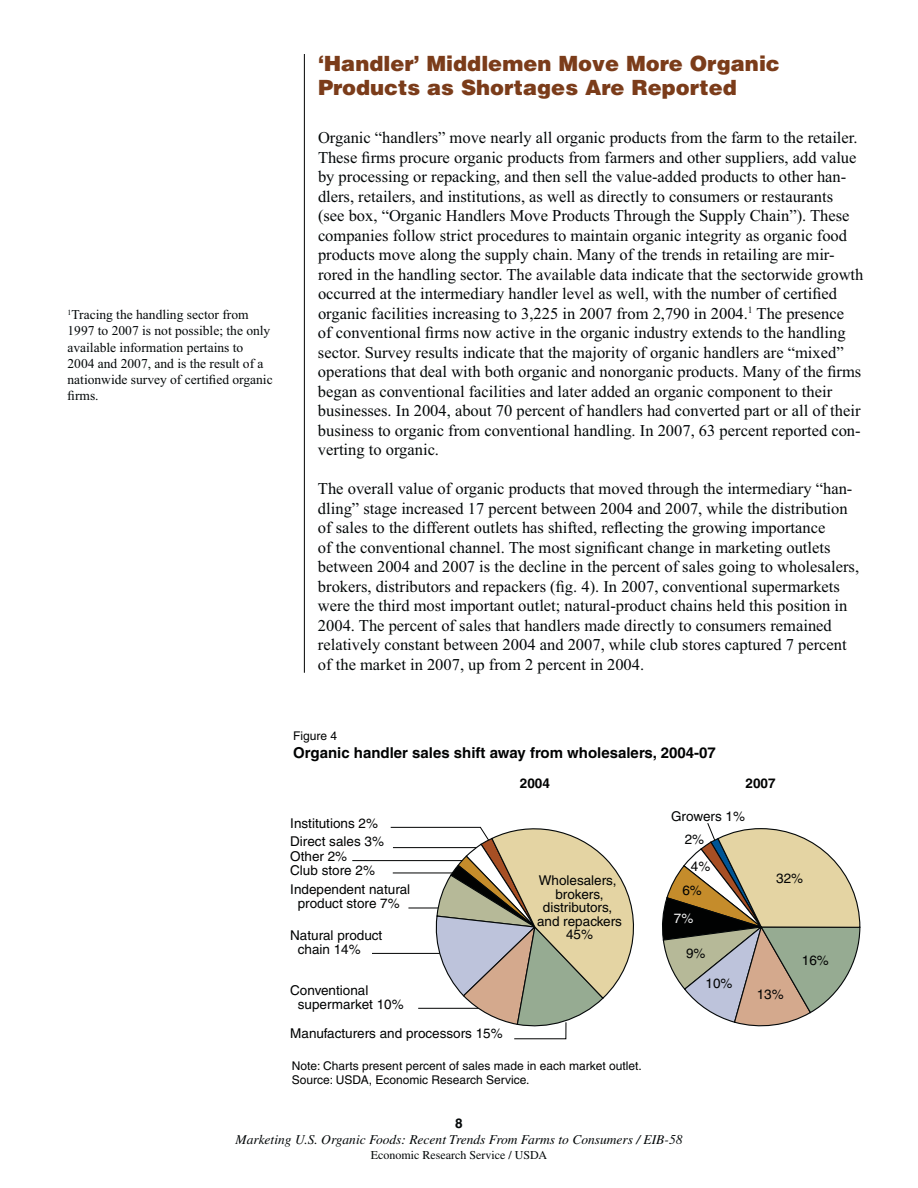
<style>
.page{position:relative;width:918px;height:1188px;background:#fff}
.page>*{position:absolute;margin:0;border:0;box-sizing:border-box;transform-origin:0 0}
.t1{font:900 21px/24px "Helvetica";color:#7b3c1a}
.t2{font:16.5px/19.5px "Times New Roman";color:#040809}
.t3{font:700 15px "Helvetica";color:#010202}
.t4{font:13.5px/13.5px "Helvetica";color:#010202}
.t5{font:13.5px/16.2px "Times New Roman";color:#040809}
.t6{font:italic 13.5px "Times";color:#040809}
.t7{font:700 13.5px "Helvetica";color:#010202}
.t8{font:13.5px "Helvetica";color:#f2f2f2}
.t9{font:700 13.5px "Helvetica";color:#040809}
.t10{font:12px/13.5px "Helvetica";color:#010202}
.t11{font:12px "Times";color:#040809}
.s1{font-family:"Myriad Pro"}
</style>
<div class="page">
<hr style="left:304px;top:54px;width:1px;height:619px;background:#010202">
<hr style="left:352px;top:860px;width:149px;height:1px;background:#010202">
<hr style="left:372px;top:953px;width:103px;height:1px;background:#010202">
<svg style="left:662px;top:823px;width:199px;height:204px"></svg>
<svg style="left:390px;top:826px;width:244px;height:214px"></svg>
<p class="t5" style="left:68px;top:308px;width:207px"><sup>1</sup>Tracing the handling sector from<br>1997 to 2007 is not possible; the only available information pertains to<br>2004 and 2007, and is the result of a nationwide survey of certified organic firms.</p>
<p class="t1" style="left:318px;top:53px;width:463px">‘Handler’ Middlemen Move More Organic<br>Products as Shortages Are Reported</p>
<p class="t2" style="left:318px;top:130px;width:547px">Organic “handlers” move nearly all organic products from the farm to the retailer.<br>These firms procure organic products from farmers and other suppliers, add value by processing or repacking, and then sell the value-added products to other han&shy;dlers, retailers, and institutions, as well as directly to consumers or restaurants (see box, “Organic Handlers Move Products Through the Supply Chain”). These companies follow strict procedures to maintain organic integrity as organic food products move along the supply chain. Many of the trends in retailing are mir&shy;rored in the handling sector. The available data indicate that the sectorwide growth occurred at the intermediary handler level as well, with the number of certified organic facilities increasing to 3,225 in 2007 from 2,790 in 2004.<sup>1</sup> The presence<br>of conventional firms now active in the organic industry extends to the handling sector. Survey results indicate that the majority of organic handlers are “mixed” operations that deal with both organic and nonorganic products. Many of the firms began as conventional facilities and later added an organic component to their businesses. In 2004, about 70 percent of handlers had converted part or all of their business to organic from conventional handling. In 2007, 63 percent reported con&shy;verting to organic.</p>
<p class="t2" style="left:318px;top:481px;width:543px">The overall value of organic products that moved through the intermediary “han&shy;dling” stage increased 17 percent between 2004 and 2007, while the distribution of sales to the different outlets has shifted, reflecting the growing importance<br>of the conventional channel. The most significant change in marketing outlets between 2004 and 2007 is the decline in the percent of sales going to wholesalers, brokers, distributors and repackers (fig. 4). In 2007, conventional supermarkets were the third most important outlet; natural-product chains held this position in 2004. The percent of sales that handlers made directly to consumers remained relatively constant between 2004 and 2007, while club stores captured 7 percent of the market in 2007, up from 2 percent in 2004.</p>
<p class="t10" style="left:293px;top:730px;width:46px">Figure 4</p>
<p class="t3" style="left:293px;top:747px;width:424px">Organic handler sales shift away from wholesalers, 2004-07</p>
<p class="t4" style="left:290px;top:817px;width:89px">Institutions 2%</p>
<p class="t4" style="left:290px;top:836px;width:95px">Direct sales 3%</p>
<p class="t4" style="left:290px;top:850px;width:59px">Other 2%</p>
<p class="t4" style="left:290px;top:865px;width:86px">Club store 2%</p>
<p class="t4" style="left:290px;top:884px;width:121px;text-align:center">Independent natural product store 7%</p>
<p class="t4" style="left:298px;top:930px;width:86px;text-indent:-8px">Natural product chain 14%</p>
<p class="t4" style="left:298px;top:985px;width:108px;text-indent:-8px">Conventional supermarket 10%</p>
<p class="t4" style="left:290px;top:1028px;width:214px">Manufacturers and processors 15%</p>
<p class="t7" style="left:520px;top:778px;width:32px">2004</p>
<p class="t7" style="left:746px;top:778px;width:32px">2007</p>
<p class="t4" style="left:671px;top:811px;width:75px">Growers 1%</p>
<p class="t4" style="left:685px;top:834px;width:21px">2%</p>
<p class="t4" style="left:537px;top:875px;width:86px;text-align:center">Wholesalers, brokers, distributors, and repackers<br>45%</p>
<p class="t4" style="left:691px;top:861px;width:21px">4%</p>
<p class="t4" style="left:682px;top:885px;width:21px">6%</p>
<p class="t8" style="left:674px;top:914px;width:21px">7%</p>
<p class="t4" style="left:686px;top:947px;width:21px">9%</p>
<p class="t4" style="left:706px;top:978px;width:29px">10%</p>
<p class="t4" style="left:776px;top:873px;width:29px">32%</p>
<p class="t4" style="left:757px;top:989px;width:29px">13%</p>
<p class="t4" style="left:802px;top:955px;width:29px">16%</p>
<p class="t10" style="left:292px;top:1061px;width:351px">Note: Charts present percent of sales made in each market outlet.<br>Source: USDA, Economic Research Service<span class="s1">.</span></p>
<p class="t9" style="left:455px;top:1118px;width:9px">8</p>
<p class="t6" style="left:236px;top:1135px;width:448px">Marketing U.S. Organic Foods: Recent Trends From Farms to Consumers / EIB-58</p>
<p class="t11" style="left:371px;top:1150px;width:178px">Economic Research Service / USDA</p>
</div>
